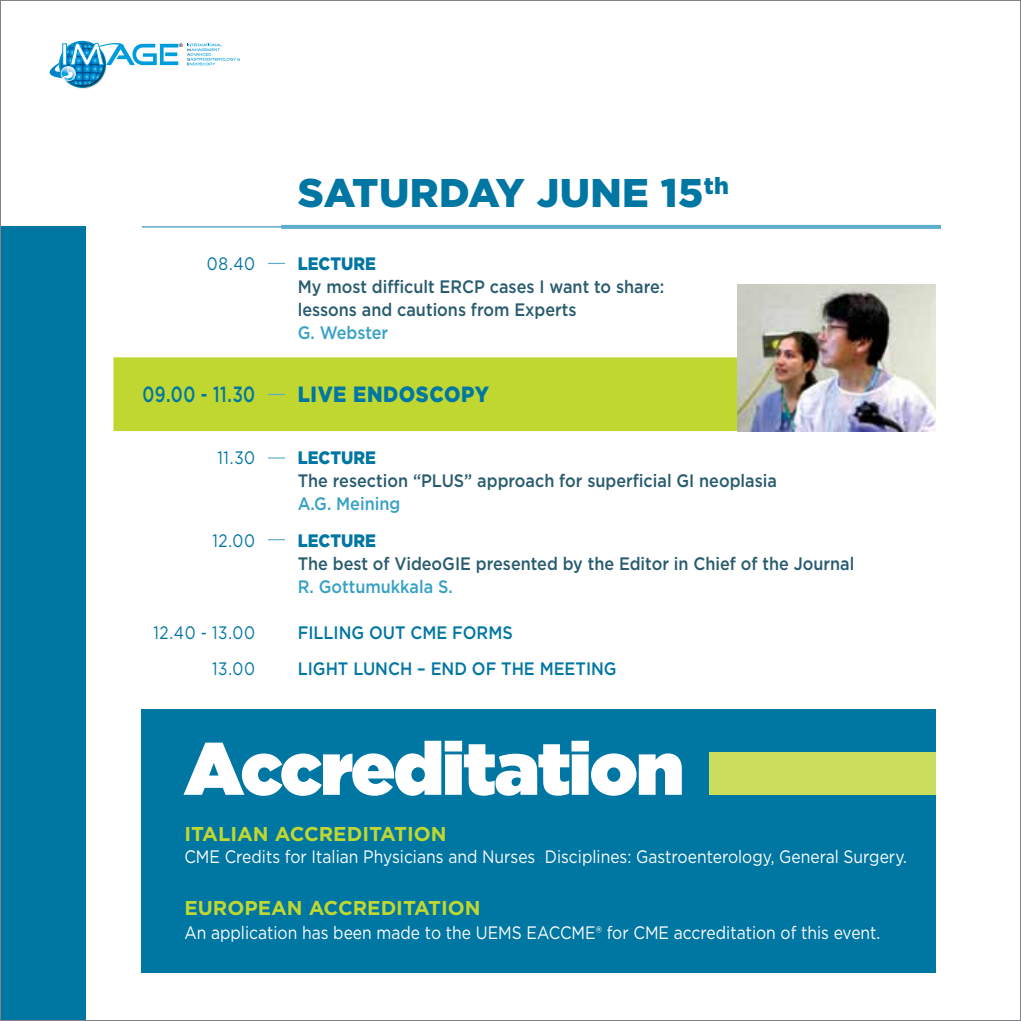
<style>
.page{position:relative;width:1021px;height:1021px;background:#fff}
.page>*{position:absolute;margin:0;border:0;box-sizing:border-box;transform-origin:0 0}
.t1{font:900 74px "Gotham";letter-spacing:-.02em;color:#fff}
.t2{font:900 40px "Gotham";letter-spacing:.01em;color:#0076a3}
.t3{font:900 22px "Gotham";letter-spacing:.02em;color:#0076a3;scale:.9 1}
.t4{font:500 22px "Gotham";letter-spacing:.025em;color:#0076a3;scale:.75 1}
.t5{font:700 20px "Gotham";color:#bfd730}
.t6{font:500 18px/23px "Gotham";color:#285b6e;scale:.9 1}
.t7{font:18px "Gotham";color:#fff;scale:.87 1}
.t8{font:500 18px/36px "Gotham";color:#0076a3;scale:.9 1}
.t9{font:500 18px "Gotham";color:#37a1c5;scale:.9 1}
.t10{font:18px/36px "Gotham";letter-spacing:.04em;color:#0076a3;text-align:right;scale:.85 1}
.t11{font:900 18px "Gotham";color:#0076a3;scale:.9 1}
.t12{font:8.4px "Myriad";color:#000}
</style>
<div class="page">
<div style="left:142px;top:709px;width:793px;height:263px;background:#0076a3"></div>
<div style="left:113px;top:357px;width:624px;height:74px;background:#bfd730"></div>
<hr style="left:142px;top:226px;width:779px;height:2px;background:#5cadce">
<svg style="left:281px;top:225px;width:660px;height:4px;fill:#5cadce"></svg>
<img style="left:73px;top:40px;width:21px;height:49px">
<svg style="left:49px;top:42px;width:129px;height:44px"></svg>
<svg style="left:187px;top:44px;width:53px;height:21px"></svg>
<svg style="left:268px;top:263px;width:17px;height:1px"></svg>
<svg style="left:268px;top:394px;width:17px;height:1px"></svg>
<svg style="left:268px;top:539px;width:17px;height:1px"></svg>
<svg style="left:268px;top:457px;width:17px;height:1px"></svg>
<div style="left:709px;top:752px;width:226px;height:42px;background:#cbdd5d"></div>
<img style="left:737px;top:284px;width:198px;height:147px">
<div style="left:0;top:227px;width:85px;height:793px;background:#0076a3"></div>
<p class="t12" style="left:179px;top:42px;width:8px">®®</p>
<h2 class="t2" style="left:298px;top:165px;width:268px">SATURDAY JUNE</h2>
<h2 class="t2" style="left:661px;top:165px;width:69px">15<sup>TH</sup></h2>
<p class="t10" style="left:207px;top:245px;width:58px">08.40</p>
<p class="t11" style="left:298px;top:251px;width:50px">LECTURE</p>
<p class="t6" style="left:298px;top:274px;width:409px">My most difficult ERCP cases I want to share: lessons and cautions from Experts</p>
<p class="t9" style="left:298px;top:320px;width:102px">G. Webster</p>
<p class="t4" style="left:143px;top:380px;width:152px">09.00 - 11.30</p>
<p class="t3" style="left:298px;top:379px;width:214px">LIVE EN DOSCOPY</p>
<p class="t10" style="left:217px;top:439px;width:46px">11.30</p>
<p class="t10" style="left:212px;top:521px;width:52px">12.00</p>
<p class="t10" style="left:154px;top:613px;width:121px">12.40 - 13.00<br>13.00</p>
<p class="t11" style="left:298px;top:445px;width:50px">LECTURE</p>
<p class="t6" style="left:298px;top:469px;width:534px">The resection “PLUS” approach for superficial GI neoplasia</p>
<p class="t9" style="left:298px;top:492px;width:115px">A.G. Meining</p>
<p class="t11" style="left:298px;top:527px;width:50px">LECTURE</p>
<p class="t6" style="left:298px;top:551px;width:620px">The best of VideoGIE presented by the Editor in Chief of the Journal</p>
<p class="t9" style="left:298px;top:574px;width:174px">R. Gottumukkala S.</p>
<p class="t8" style="left:298px;top:614px;width:140px">FILLING OUT cme</p>
<p class="t8" style="left:298px;top:614px;width:356px;text-indent:154px">FORMS<br>LIGHT LUNCH – END OF THE MEETING</p>
<h1 class="t1" style="left:184px;top:715px;width:501px">Accreditation</h1>
<p class="t5" style="left:184px;top:821px;width:105px">ITALIAN ACCREDITATION</p>
<p class="t7" style="left:184px;top:845px;width:832px">CME Credits for Italian Physicians and Nurses Disciplines: Gastroenterology, General Surgery.</p>
<p class="t5" style="left:184px;top:895px;width:16px">EURO</p>
<p class="t5" style="left:244px;top:895px;width:29px">PEAN</p>
<p class="t5" style="left:309px;top:895px;width:15px">ACCREDITATION</p>
<p class="t7" style="left:184px;top:921px;width:801px">An application has been made to the UEMS EACCME® for CME accreditation of this event.</p>
</div>
